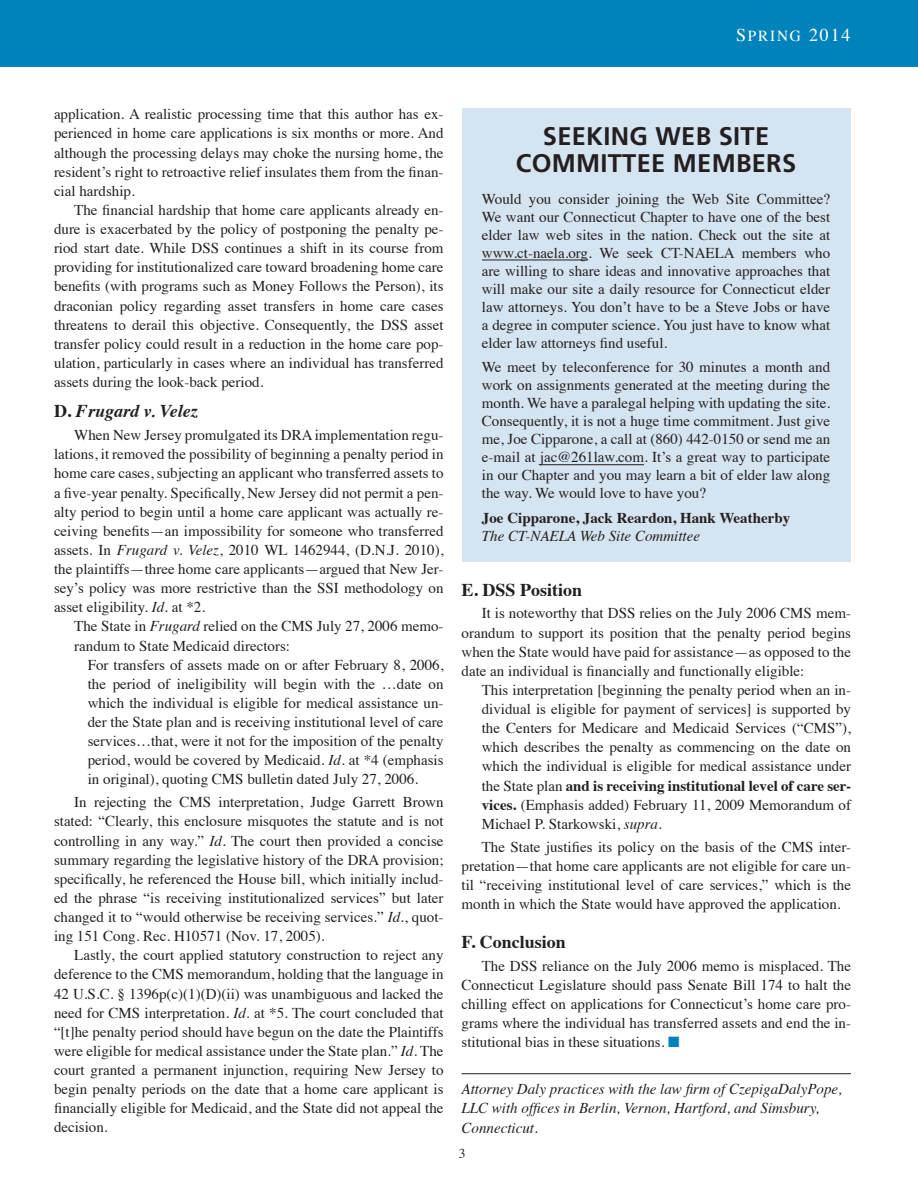
<style>
.page{position:relative;width:918px;height:1188px;background:#fff}
.page>*{position:absolute;margin:0;border:0;box-sizing:border-box;transform-origin:0 0}
.t1{font:700 25.5px/27px "Frutiger";letter-spacing:.01em;color:#231f20;text-align:center}
.t2{font:700 18px "Times";color:#231f20}
.t3{font:italic 700 18px "Times";color:#231f20}
.t4{font:18px "Times Roman SC850";color:#fff}
.t5{font:15px/19.2px "Times";color:#231f20;text-align:justify}
.t6{font:italic 15px/19.2px "Times";color:#231f20}
.t7{font:700 15px "Times";color:#231f20}
.t8{font:13.5px "Times";color:#231f20}
.s1{font-size:15.3px}
.s2{font-style:normal}
.s3{font-style:italic}
.s4{font-weight:700}
.s5{color:#0083bb}
</style>
<div class="page">
<div style="left:0;top:0;width:918px;height:67px;background:#0083bb"></div>
<hr style="left:462px;top:1073px;width:389px;height:1px;background:#231f20">
<div style="left:462px;top:108px;width:388px;height:454px;background:#d4e4f1"></div>
<hr style="left:482px;top:260px;width:106px;height:1px;background:#231f20">
<hr style="left:540px;top:464px;width:104px;height:1px;background:#231f20">
<p class="t4" style="left:736px;top:18px;width:116px">S<span class="s1">pring</span> 2014</p>
<p class="t5" style="left:54px;top:103px;width:391px">application. A realistic processing time that this author has ex&shy;perienced in home care applications is six months or more. And although the processing delays may choke the nursing home, the resident’s right to retroactive relief insulates them from the finan&shy;cial hardship.</p>
<p class="t5" style="left:54px;top:199px;width:391px;text-indent:20px">The financial hardship that home care applicants already en&shy;dure is exacerbated by the policy of postponing the penalty pe&shy;riod start date. While DSS continues a shift in its course from providing for institutionalized care toward broadening home care benefits (with programs such as Money Follows the Person), its draconian policy regarding asset transfers in home care cases threatens to derail this objective. Consequently, the DSS asset transfer policy could result in a reduction in the home care pop&shy;ulation, particularly in cases where an individual has transferred assets during the look-back period.</p>
<p class="t3" style="left:54px;top:394px;width:145px"><span class="s2">D.</span> Frugard v. Velez</p>
<p class="t5" style="left:54px;top:424px;width:391px;text-indent:20px">When New Jersey promulgated its DRA implementation regu&shy;lations, it removed the possibility of beginning a penalty period in home care cases, subjecting an applicant who transferred assets to a five-year penalty. Specifically, New Jersey did not permit a pen&shy;alty period to begin until a home care applicant was actually re&shy;ceiving benefits—an impossibility for someone who transferred assets. In <span class="s3">Frugard v. Velez</span>, 2010 WL 1462944, (D.N.J. 2010), the plaintiffs—three home care applicants—argued that New Jer&shy;sey’s policy was more restrictive than the SSI methodology on asset eligibility. <span class="s3">Id.</span> at *2.</p>
<p class="t5" style="left:74px;top:616px;width:371px">The State in <span class="s3">Frugard</span> relied on the CMS July 27, 2006 memo&shy;randum to State Medicaid directors:</p>
<p class="t5" style="left:88px;top:654px;width:357px">For transfers of assets made on or after February 8, 2006, the period of ineligibility will begin with the …date on which the individual is eligible for medical assistance un&shy;der the State plan and is receiving institutional level of care services…that, were it not for the imposition of the penalty period, would be covered by Medicaid. <span class="s3">Id.</span> at *4 (emphasis in original), quoting CMS bulletin dated July 27, 2006.</p>
<p class="t5" style="left:54px;top:791px;width:391px;text-indent:20px">In rejecting the CMS interpretation, Judge Garrett Brown stated: “Clearly, this enclosure misquotes the statute and is not controlling in any way.” <span class="s3">Id.</span> The court then provided a concise summary regarding the legislative history of the DRA provision; specifically, he referenced the House bill, which initially includ&shy;ed the phrase “is receiving institutionalized services” but later changed it to “would otherwise be receiving services.” <span class="s3">Id.</span>, quot&shy;ing 151 Cong. Rec. H10571 (Nov. 17, 2005).</p>
<p class="t5" style="left:54px;top:945px;width:391px;text-indent:20px">Lastly, the court applied statutory construction to reject any deference to the CMS memorandum, holding that the language in 42 U.S.C. § 1396p(c)(1)(D)(ii) was unambiguous and lacked the need for CMS interpretation. <span class="s3">Id.</span> at *5. The court concluded that “[t]he penalty period should have begun on the date the Plaintiffs were eligible for medical assistance under the State plan.” <span class="s3">Id.</span> The court granted a permanent injunction, requiring New Jersey to begin penalty periods on the date that a home care applicant is financially eligible for Medicaid, and the State did not appeal the decision.</p>
<p class="t1" style="left:516px;top:123px;width:282px">SEEKING WEB SITE<br>COMMITTEE MEMBERS</p>
<p class="t5" style="left:482px;top:188px;width:350px;line-height:18px">Would you consider joining the Web Site Committee?<br>We want our Connecticut Chapter to have one of the best elder law web sites in the nation. Check out the site at www.ct-naela.org. We seek CT-NAELA members who are willing to share ideas and innovative approaches that will make our site a daily resource for Connecticut elder law attorneys. You don’t have to be a Steve Jobs or have a degree in computer science. You just have to know what elder law attorneys find useful.</p>
<p class="t5" style="left:482px;top:357px;width:350px;line-height:18px">We meet by teleconference for 30 minutes a month and work on assignments generated at the meeting during the month. We have a paralegal helping with updating the site.<br>Consequently, it is not a huge time commitment. Just give me, Joe Cipparone, a call at (860) 442-0150 or send me an e-mail at jac@261law.com. It’s a great way to participate in our Chapter and you may learn a bit of elder law along the way. We would love to have you?</p>
<p class="t7" style="left:482px;top:504px;width:310px">Joe Cipparone, Jack Reardon, Hank Weatherby</p>
<p class="t6" style="left:482px;top:526px;width:220px">The CT-NAELA Web Site Committee</p>
<p class="t2" style="left:462px;top:572px;width:122px">E. DSS Position</p>
<p class="t5" style="left:462px;top:602px;width:391px;text-indent:20px">It is noteworthy that DSS relies on the July 2006 CMS mem&shy;orandum to support its position that the penalty period begins when the State would have paid for assistance—as opposed to the date an individual is financially and functionally eligible:</p>
<p class="t5" style="left:482px;top:679px;width:371px">This interpretation [beginning the penalty period when an in&shy;dividual is eligible for payment of services] is supported by the Centers for Medicare and Medicaid Services (“CMS”), which describes the penalty as commencing on the date on which the individual is eligible for medical assistance under the State plan <span class="s4">and is receiving institutional level of care ser&shy;vices.</span> (Emphasis added) February 11, 2009 Memorandum of Michael P. Starkowski, <span class="s3">supra</span>.</p>
<p class="t5" style="left:462px;top:836px;width:391px;text-indent:20px">The State justifies its policy on the basis of the CMS inter&shy;pretation—that home care applicants are not eligible for care un&shy;til “receiving institutional level of care services,” which is the month in which the State would have approved the application.</p>
<p class="t2" style="left:462px;top:924px;width:106px">F. Conclusion</p>
<p class="t5" style="left:462px;top:955px;width:391px;text-indent:20px">The DSS reliance on the July 2006 memo is misplaced. The Connecticut Legislature should pass Senate Bill 174 to halt the chilling effect on applications for Connecticut’s home care pro&shy;grams where the individual has transferred assets and end the in&shy;stitutional bias in these situations. <span class="s5">■</span></p>
<p class="t6" style="left:462px;top:1079px;width:382px">Attorney Daly practices with the law firm of CzepigaDalyPope,<br>LLC with offices in Berlin, Vernon, Hartford, and Simsbury,<br>Connecticut.</p>
<p class="t8" style="left:459px;top:1140px;width:8px">3</p>
</div>
